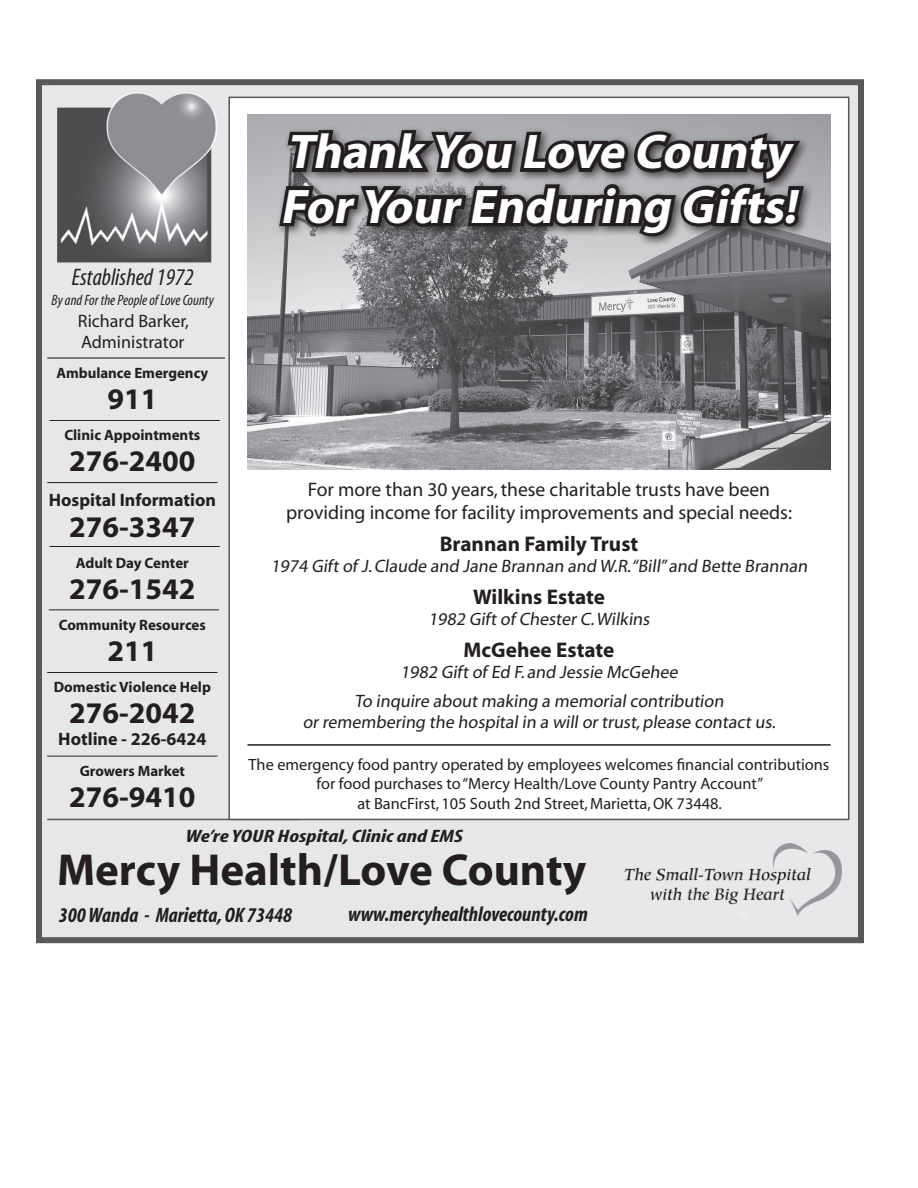
<style>
.page{position:relative;width:918px;height:1188px;background:#fff}
.page>*{position:absolute;margin:0;border:0;box-sizing:border-box;transform-origin:0 0}
.t1{font:italic 700 48.9px/54.3px "Myriad";color:#fff}
.t2{font:700 45px "Myriad";color:#231f20}
.t3{font:700 30px "Myriad";color:#231f20}
.t4{font:italic condensed 24px "Myriad";color:#231f20}
.t5{font:700 21.3px "Myriad";color:#231f20}
.t6{font:italic 700 condensed 21px "Myriad";color:#231f20}
.t7{font:19.65px/23.5px "Myriad";color:#231f20;text-align:center}
.t8{font:18px/21.6px "Myriad";color:#231f20}
.t9{font:700 18px "Myriad";color:#231f20}
.t10{font:italic 700 condensed 18px "Myriad";color:#231f20;scale:1.3 1}
.t11{font:16.35px/19.6px "Myriad";color:#231f20;text-align:center}
.t12{font:700 15px "Myriad";color:#231f20}
.t13{font:italic condensed 15px "Myriad";color:#231f20}
</style>
<div class="page">
<div style="left:39px;top:82px;width:822px;height:858px;background:#e6e7e9"></div>
<img style="left:57px;top:92px;width:183px;height:171px">
<div style="left:36px;top:79px;width:828px;height:864px;border:6px solid #57585a"></div>
<img style="left:624px;top:843px;width:217px;height:73px">
<hr style="left:47px;top:819px;width:254px;height:1px;background:#57585a">
<hr style="left:47px;top:357px;width:178px;height:2px;background:#57585a">
<hr style="left:50px;top:420px;width:170px;height:1px;background:#231f20">
<hr style="left:47px;top:482px;width:171px;height:1px;background:#231f20">
<hr style="left:50px;top:546px;width:170px;height:1px;background:#231f20">
<hr style="left:49px;top:610px;width:170px;height:1px;background:#231f20">
<div style="left:228px;top:97px;width:621px;height:723px;background:#fff;border:2px solid #57585a"></div>
<hr style="left:47px;top:672px;width:171px;height:1px;background:#231f20">
<hr style="left:47px;top:756px;width:171px;height:1px;background:#231f20">
<img style="left:248px;top:114px;width:583px;height:356px">
<svg style="left:275px;top:125px;width:533px;height:345px;background:#757577"></svg>
<hr style="left:248px;top:744px;width:583px;height:2px;background:#231f20">
<h3 class="t4" style="left:72px;top:265px;width:123px">Established 1972</h3>
<p class="t13" style="left:52px;top:293px;width:164px">By and For the People of Love County</p>
<p class="t8" style="left:78px;top:311px;width:113px">Richard Barker,<br>Administrator</p>
<p class="t12" style="left:56px;top:365px;width:153px">Ambulance Emergency</p>
<h3 class="t3" style="left:107px;top:384px;width:51px">911</h3>
<p class="t12" style="left:64px;top:427px;width:138px">Clinic Appointments</p>
<h3 class="t3" style="left:69px;top:446px;width:128px">276-2400</h3>
<p class="t9" style="left:49px;top:490px;width:169px">Hospital Information</p>
<h3 class="t3" style="left:69px;top:512px;width:128px">276-3347</h3>
<p class="t12" style="left:76px;top:555px;width:115px">Adult Day Center</p>
<h3 class="t3" style="left:69px;top:574px;width:128px">276-1542</h3>
<p class="t12" style="left:59px;top:617px;width:149px">Community Resources</p>
<h3 class="t3" style="left:107px;top:636px;width:51px">211</h3>
<p class="t12" style="left:54px;top:679px;width:159px">Domestic Violence Help</p>
<h3 class="t3" style="left:69px;top:698px;width:128px">276-2042</h3>
<p class="t9" style="left:58px;top:730px;width:150px">Hotline - 226-6424</p>
<p class="t12" style="left:80px;top:763px;width:107px">Growers Market</p>
<h3 class="t3" style="left:69px;top:782px;width:128px">276-9410</h3>
<h1 class="t1" style="left:280px;top:126px;width:527px">Thank You Love County<br>For Your Enduring Gifts!</h1>
<p class="t7" style="left:286px;top:478px;width:508px">For more than 30 years, these charitable trusts have been providing income for facility improvements and special needs:</p>
<p class="t5" style="left:440px;top:533px;width:200px">Brannan Family Trust</p>
<p class="t8" style="left:271px;top:556px;width:541px">1974 Gift of J.Claude and Jane Brannan and W.R.“Bill”and Bette Brannan</p>
<p class="t5" style="left:473px;top:586px;width:134px">Wilkins Estate</p>
<p class="t8" style="left:428px;top:609px;width:226px">1982 Gift of Chester C.Wilkins</p>
<p class="t5" style="left:464px;top:639px;width:152px">McGehee Estate</p>
<p class="t8" style="left:354px;top:659px;width:374px;line-height:28.7px;text-align:center">1982 Gift of Ed F.and Jessie McGehee<br>To inquire about making a memorial contribution</p>
<p class="t8" style="left:303px;top:712px;width:477px">or remembering the hospital in a will or trust,please contact us.</p>
<p class="t11" style="left:249px;top:755px;width:582px">The emergency food pantry operated by employees welcomes financial contributions for food purchases to “Mercy Health/Love County Pantry Account”<br>at BancFirst, 105 South 2nd Street, Marietta, OK 73448.</p>
<p class="t10" style="left:186px;top:827px;width:215px">We’re YOUR Hospital, Clinic and EMS</p>
<h2 class="t2" style="left:57px;top:847px;width:531px">Mercy Health/Love County</h2>
<p class="t6" style="left:59px;top:905px;width:235px">300 Wanda - Marietta, OK 73448</p>
<p class="t6" style="left:348px;top:904px;width:241px">www.mercyhealthlovecounty.com</p>
</div>
